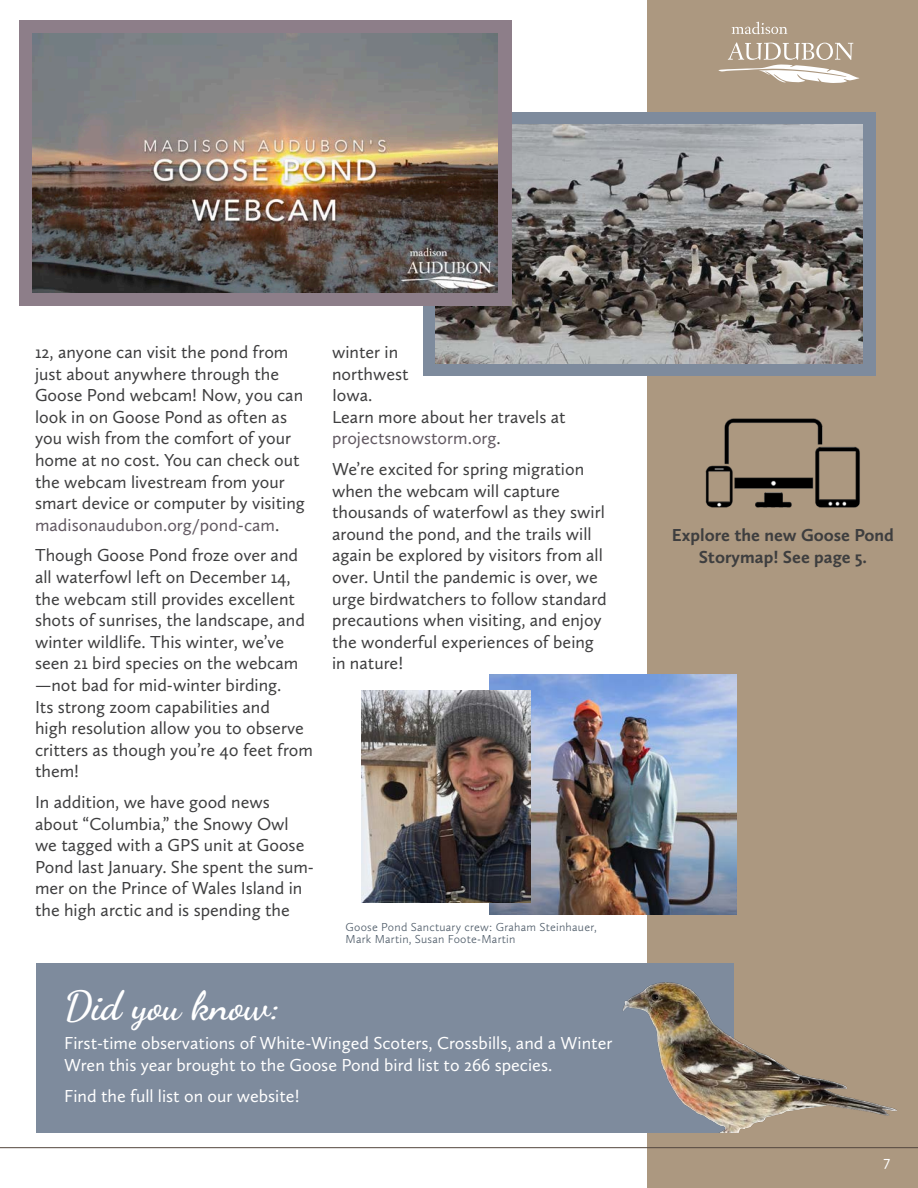
<style>
.page{position:relative;width:918px;height:1188px;background:#fff}
.page>*{position:absolute;margin:0;border:0;box-sizing:border-box;transform-origin:0 0}
.Subhead{font:40.5px "Dancing Script";color:#fff}
.Subhead-2{font:18px/21.6px "Calluna Sans";color:#3e3e3f}
.Subhead-3{font:18px/21.6px "Calluna Sans";color:#fff}
.Subhead-4{font:700 18px/21.6px "Calluna Sans";color:#3e3e3f;text-align:center}
.t1{font:15px "Calluna Sans";color:#fff}
.t2{font:300 12px/12px "Calluna Sans";letter-spacing:.02em;color:#515e6b}
.s1{color:#625962}
</style>
<div class="page">
<div style="left:647px;top:0;width:271px;height:1188px;background:#ac9880"></div>
<hr style="left:0;top:1147px;width:918px;height:1px;background:#52463d">
<svg style="left:732px;top:22px;width:55px;height:12px"></svg>
<svg style="left:718px;top:42px;width:141px;height:41px"></svg>
<img style="left:490px;top:674px;width:247px;height:241px">
<div style="left:423px;top:112px;width:452px;height:264px;background:#7e8b9d"></div>
<img style="left:436px;top:125px;width:426px;height:239px">
<div style="left:19px;top:20px;width:493px;height:286px;background:#8d7e89"></div>
<img style="left:32px;top:33px;width:465px;height:260px">
<div style="left:36px;top:963px;width:697px;height:170px;background:#7e8b9d"></div>
<img style="left:623px;top:963px;width:274px;height:170px">
<img style="left:361px;top:690px;width:170px;height:213px">
<img style="left:705px;top:418px;width:155px;height:90px">
<p class="Subhead-2" style="left:35px;top:341px;width:271px">12, anyone can visit the pond from just about anywhere through the<br>Goose Pond webcam! Now, you can look in on Goose Pond as often as you wish from the comfort of your home at no cost. You can check out the webcam livestream from your smart device or computer by visiting <span class="s1">madisonaudubon.org/pond-cam</span>.</p>
<p class="Subhead-2" style="left:35px;top:544px;width:279px">Though Goose Pond froze over and all waterfowl left on December 14, the webcam still provides excellent shots of sunrises, the landscape, and winter wildlife. This winter, we’ve seen 21 bird species on the webcam —not bad for mid-winter birding.<br>Its strong zoom capabilities and<br>high resolution allow you to observe critters as though you’re 40 feet from them!</p>
<p class="Subhead-2" style="left:35px;top:791px;width:281px">In addition, we have good news about “Columbia,” the Snowy Owl we tagged with a GPS unit at Goose Pond last January. She spent the sum&shy;mer on the Prince of Wales Island in the high arctic and is spending the</p>
<p class="Subhead-2" style="left:332px;top:341px;width:235px">winter in<br>northwest<br>Iowa.<br>Learn more about her travels at <span class="s1">projectsnowstorm.org</span>.</p>
<p class="Subhead-2" style="left:332px;top:458px;width:276px">We’re excited for spring migration when the webcam will capture thousands of waterfowl as they swirl around the pond, and the trails will again be explored by visitors from all over. Until the pandemic is over, we urge birdwatchers to follow standard precautions when visiting, and enjoy the wonderful experiences of being in nature!</p>
<p class="t2" style="left:346px;top:921px;width:253px">Goose Pond Sanctuary crew: Graham Steinhauer,<br>Mark Martin, Susan Foote-Martin</p>
<p class="Subhead" style="left:64px;top:975px;width:218px">Did you know:</p>
<p class="Subhead-3" style="left:64px;top:1032px;width:550px">First-time observations of White-Winged Scoters, Crossbills, and a Winter<br>Wren this year brought to the Goose Pond bird list to 266 species.</p>
<p class="Subhead-3" style="left:64px;top:1085px;width:237px">Find the full list on our website!</p>
<p class="Subhead-4" style="left:672px;top:524px;width:224px">Explore the new Goose Pond<br>Storymap! See page 5.</p>
<p class="t1" style="left:883px;top:1152px;width:8px">7</p>
</div>
